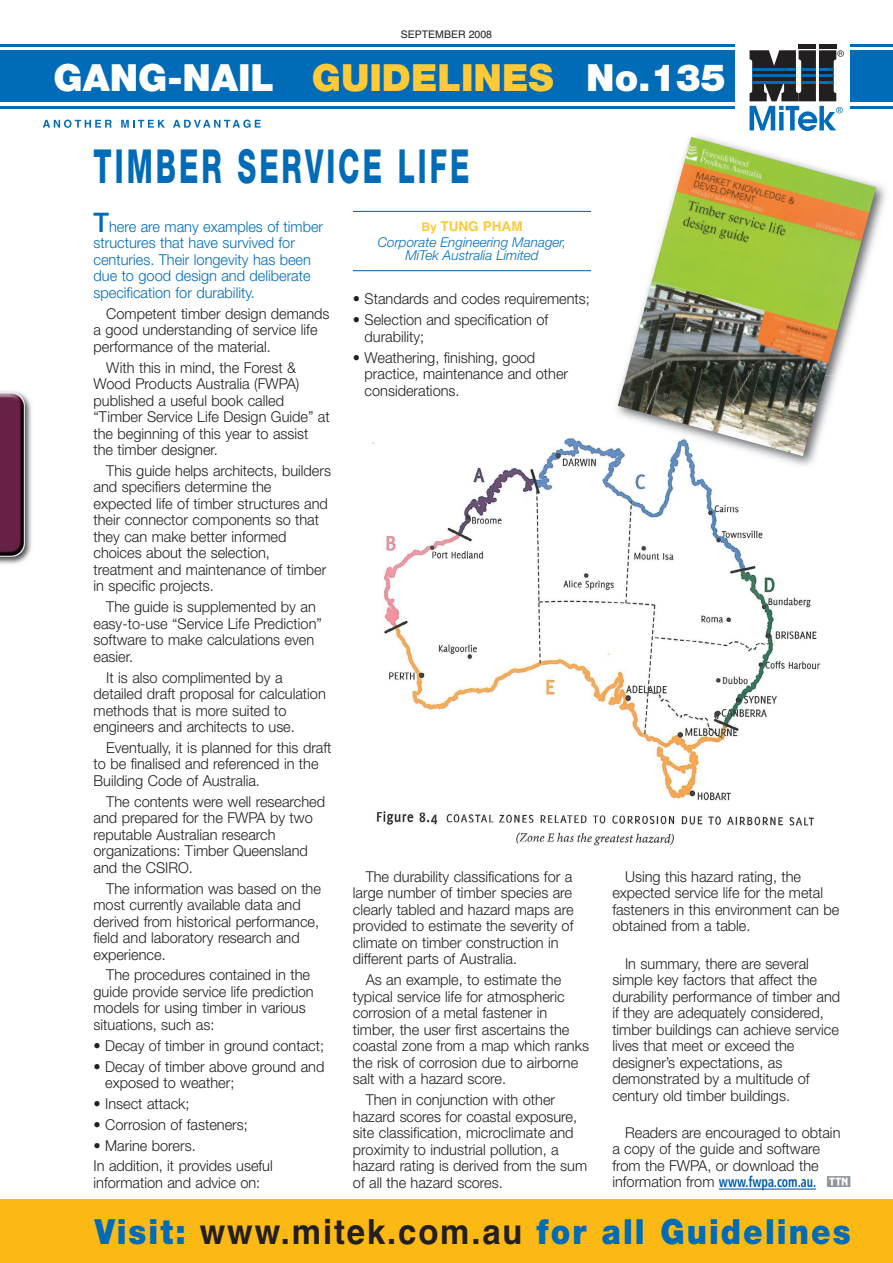
<style>
.page{position:relative;width:893px;height:1263px;background:#fff}
.page>*{position:absolute;margin:0;border:0;box-sizing:border-box;transform-origin:0 0}
.t1{font:800 46.95px "Helvetica Neue";letter-spacing:.105em;color:#006cb7;scale:.6 1}
.t2{font:900 37.5px "Helvetica Neue";color:#fff}
.t3{font:900 34.65px "Helvetica Neue";letter-spacing:.065em;color:#006cb7;scale:.9 1}
.t4{font:300 15px/16.5px "Helvetica Neue";color:#231f20}
.t5{font:300 15px/16.5px "Helvetica Neue";color:#006cb7}
.t6{font:15px "Humanist 777 BT Bold Condensed B";color:#0158a9;scale:.81 1}
.t7{font:italic 300 13.5px/13.5px "Helvetica Neue";color:#006cb7;text-align:center}
.t8{font:700 13.5px "Helvetica";color:#ffca37}
.t9{font:10.5px "Helvetica";color:#231f20}
.s1{color:#ffca37}
.s2{font-weight:500;font-size:27px}
.s3{font-size:12px}
.s4{font-family:"Helvetica Neue";font-weight:300;color:#231f20}
.s5{font-family:"TTN";font-size:15.75px;color:#8f959d}
.s6{font-family:"Helvetica";font-weight:700;color:#231f20}
</style>
<div class="page">
<div style="left:799px;top:44px;width:17px;height:5px;background:#231f20"></div>
<div style="left:819px;top:44px;width:17px;height:5px;background:#231f20"></div>
<svg style="left:750px;top:50px;width:94px;height:81px"></svg>
<div style="left:0;top:51px;width:735px;height:51px;background:#006bb6"></div>
<div style="left:850px;top:51px;width:43px;height:51px;background:#006bb6"></div>
<hr style="left:0;top:106px;width:735px;height:3px;background:#006bb6">
<hr style="left:850px;top:106px;width:43px;height:3px;background:#006bb6">
<hr style="left:0;top:44px;width:735px;height:3px;background:#006bb6">
<hr style="left:850px;top:44px;width:43px;height:3px;background:#006bb6">
<svg style="left:43px;top:120px;width:69px;height:8px"></svg>
<svg style="left:121px;top:120px;width:44px;height:8px"></svg>
<svg style="left:173px;top:120px;width:88px;height:8px"></svg>
<div style="left:0;top:1199px;width:893px;height:64px;background:#fcb914"></div>
<img style="left:0;top:391px;width:32px;height:173px">
<hr style="left:719px;top:1188px;width:97px;height:1px;background:#0158a9">
<img style="left:372px;top:438px;width:448px;height:408px">
<img style="left:876px;top:183px;width:10px;height:49px">
<img style="left:695px;top:126px;width:64px;height:11px">
<img style="left:607px;top:398px;width:213px;height:79px">
<img style="left:618px;top:137px;width:258px;height:319px">
<hr style="left:353px;top:211px;width:238px;height:1px;background:#015ba9">
<hr style="left:353px;top:270px;width:238px;height:1px;background:#015ba9">
<p class="t9" style="left:401px;top:30px;width:93px">SEPTEMBER 2008</p>
<h2 class="t2" style="left:54px;top:64px;width:674px">GANG-NAIL <span class="s1">GUIDELINES</span> No.135</h2>
<h1 class="t1" style="left:94px;top:150px;width:628px">TIMBER SERVICE LIFE</h1>
<p class="t5" style="left:94px;top:220px;width:231px"><span class="s2">T</span>here are many examples of timber structures that have survived for centuries. Their longevity has been due to good design and deliberate specification for durability.</p>
<p class="t4" style="left:94px;top:307px;width:238px;text-indent:13px">Competent timber design demands a good understanding of service life performance of the material.</p>
<p class="t4" style="left:94px;top:360px;width:238px;text-indent:13px">With this in mind, the Forest &amp;<br>Wood Products Australia (FWPA) published a useful book called “Timber Service Life Design Guide” at the beginning of this year to assist the timber designer.</p>
<p class="t4" style="left:94px;top:464px;width:239px;text-indent:13px">This guide helps architects, builders and specifiers determine the expected life of timber structures and their connector components so that they can make better informed choices about the selection, treatment and maintenance of timber in specific projects.</p>
<p class="t4" style="left:94px;top:600px;width:230px;text-indent:13px">The guide is supplemented by an easy-to-use “Service Life Prediction” software to make calculations even easier.</p>
<p class="t4" style="left:94px;top:670px;width:234px;text-indent:13px">It is also complimented by a detailed draft proposal for calculation methods that is more suited to engineers and architects to use.</p>
<p class="t4" style="left:94px;top:741px;width:240px;text-indent:13px">Eventually, it is planned for this draft to be finalised and referenced in the<br>Building Code of Australia.</p>
<p class="t4" style="left:94px;top:794px;width:233px;text-indent:13px">The contents were well researched and prepared for the FWPA by two reputable Australian research organizations: Timber Queensland and the CSIRO.</p>
<p class="t4" style="left:94px;top:881px;width:229px;text-indent:13px">The information was based on the most currently available data and derived from historical performance, field and laboratory research and experience.</p>
<p class="t4" style="left:94px;top:968px;width:222px;text-indent:13px">The procedures contained in the guide provide service life prediction models for using timber in various situations, such as:</p>
<p class="t4" style="left:94px;top:1038px;width:232px">• Decay of timber in ground contact;</p>
<p class="t4" style="left:105px;top:1059px;width:221px;text-indent:-12px">• Decay of timber above ground and exposed to weather;</p>
<p class="t4" style="left:94px;top:1097px;width:98px">• Insect attack;</p>
<p class="t4" style="left:94px;top:1117px;width:156px">• Corrosion of fasteners;</p>
<p class="t4" style="left:94px;top:1136px;width:181px;line-height:20.9px">• Marine borers.<br>In addition, it provides useful</p>
<p class="t4" style="left:94px;top:1176px;width:168px">information and advice on:</p>
<p class="t8" style="left:421px;top:221px;width:103px"><span class="s3">By</span> TUNG PHAM</p>
<p class="t7" style="left:378px;top:236px;width:190px">Corporate Engineering Manager,<br>MiTek Australia Limited</p>
<p class="t4" style="left:353px;top:292px;width:238px">• Standards and codes requirements;</p>
<p class="t4" style="left:365px;top:313px;width:185px;text-indent:-12px">• Selection and specification of durability;</p>
<p class="t4" style="left:365px;top:351px;width:205px;text-indent:-12px">• Weathering, finishing, good practice, maintenance and other considerations.</p>
<p class="t4" style="left:353px;top:870px;width:222px;text-indent:13px">The durability classifications for a large number of timber species are clearly tabled and hazard maps are provided to estimate the severity of climate on timber construction in different parts of Australia.</p>
<p class="t4" style="left:353px;top:973px;width:238px;text-indent:13px">As an example, to estimate the typical service life for atmospheric corrosion of a metal fastener in timber, the user first ascertains the coastal zone from a map which ranks the risk of corrosion due to airborne salt with a hazard score.</p>
<p class="t4" style="left:353px;top:1093px;width:236px;text-indent:13px">Then in conjunction with other hazard scores for coastal exposure, site classification, microclimate and proximity to industrial pollution, a hazard rating is derived from the sum of all the hazard scores.</p>
<p class="t4" style="left:612px;top:870px;width:229px;text-indent:13px">Using this hazard rating, the expected service life for the metal fasteners in this environment can be obtained from a table.</p>
<p class="t4" style="left:612px;top:956px;width:229px;text-indent:13px">In summary, there are several simple key factors that affect the durability performance of timber and if they are adequately considered, timber buildings can achieve service lives that meet or exceed the designer’s expectations, as demonstrated by a multitude of century old timber buildings.</p>
<p class="t4" style="left:612px;top:1126px;width:230px;text-indent:13px">Readers are encouraged to obtain a copy of the guide and software from the FWPA, or download the</p>
<p class="t6" style="left:612px;top:1176px;width:295px"><span class="s4">information from</span> www.fwpa.com.au. <span class="s5">A</span></p>
<h3 class="t3" style="left:95px;top:1219px;width:841px">Visit: <span class="s6">www.mitek.com.au</span> for all Guidelines</h3>
</div>
